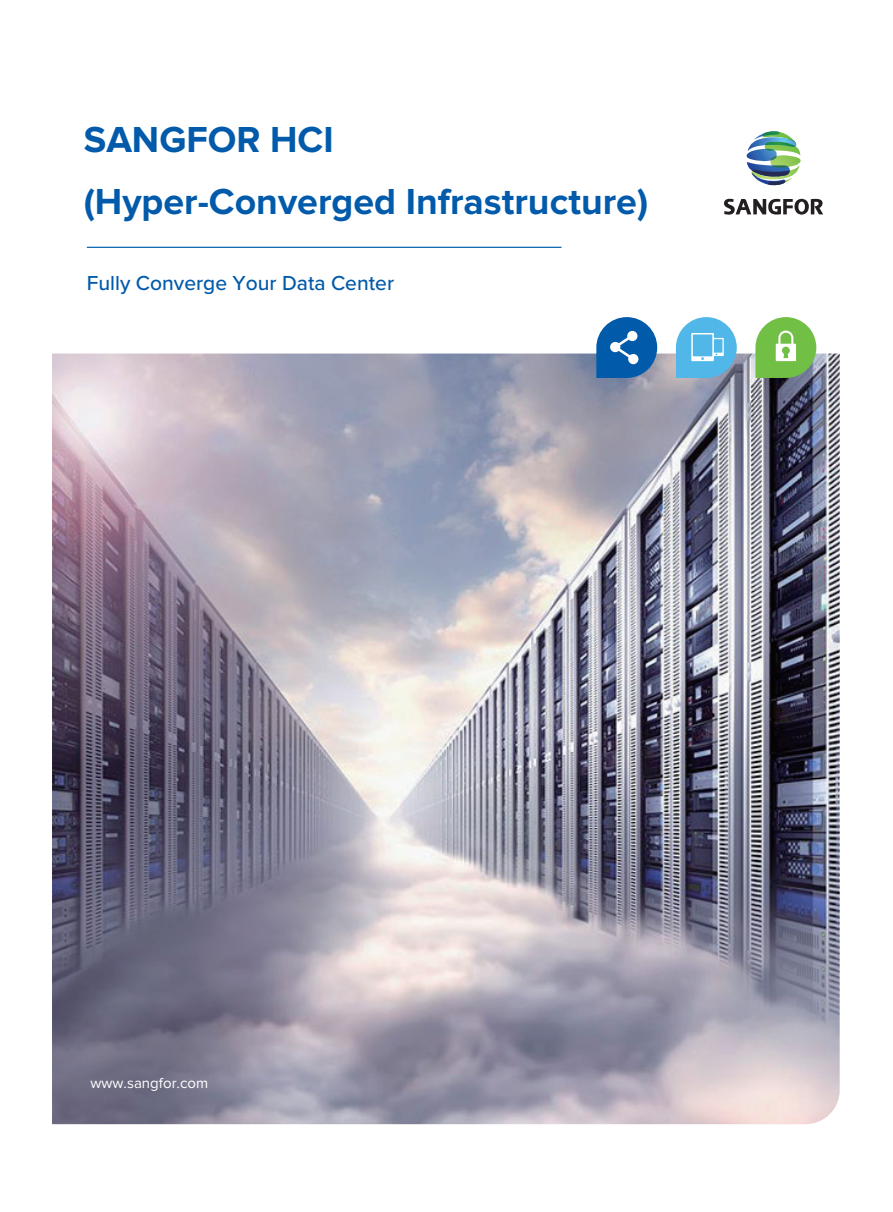
<style>
.page{position:relative;width:893px;height:1212px;background:#fff}
.page>*{position:absolute;margin:0;border:0;box-sizing:border-box;transform-origin:0 0}
.t1{font:700 37.5px/61.9px "Proxima Nova";color:#015aaa}
.t2{font:500 21px "Proxima Nova";color:#015aaa}
.t3{font:15px "Proxima Nova";color:#fff}
</style>
<div class="page">
<svg style="left:746px;top:131px;width:55px;height:54px"></svg>
<svg style="left:724px;top:198px;width:99px;height:17px"></svg>
<hr style="left:87px;top:247px;width:474px;height:1px;background:#0160ae">
<img style="left:52px;top:353px;width:788px;height:771px">
<svg style="left:596px;top:317px;width:61px;height:61px"></svg>
<svg style="left:676px;top:317px;width:61px;height:61px;background:#72c0e7"></svg>
<svg style="left:755px;top:317px;width:61px;height:61px"></svg>
<p class="t1" style="left:84px;top:111px;width:566px">SANGFOR HCI (Hyper-Converged Infrastructure)</p>
<p class="t2" style="left:87px;top:267px;width:309px">Fully Converge Your Data Center</p>
<p class="t3" style="left:91px;top:1076px;width:119px">www.sangfor.com</p>
</div>
